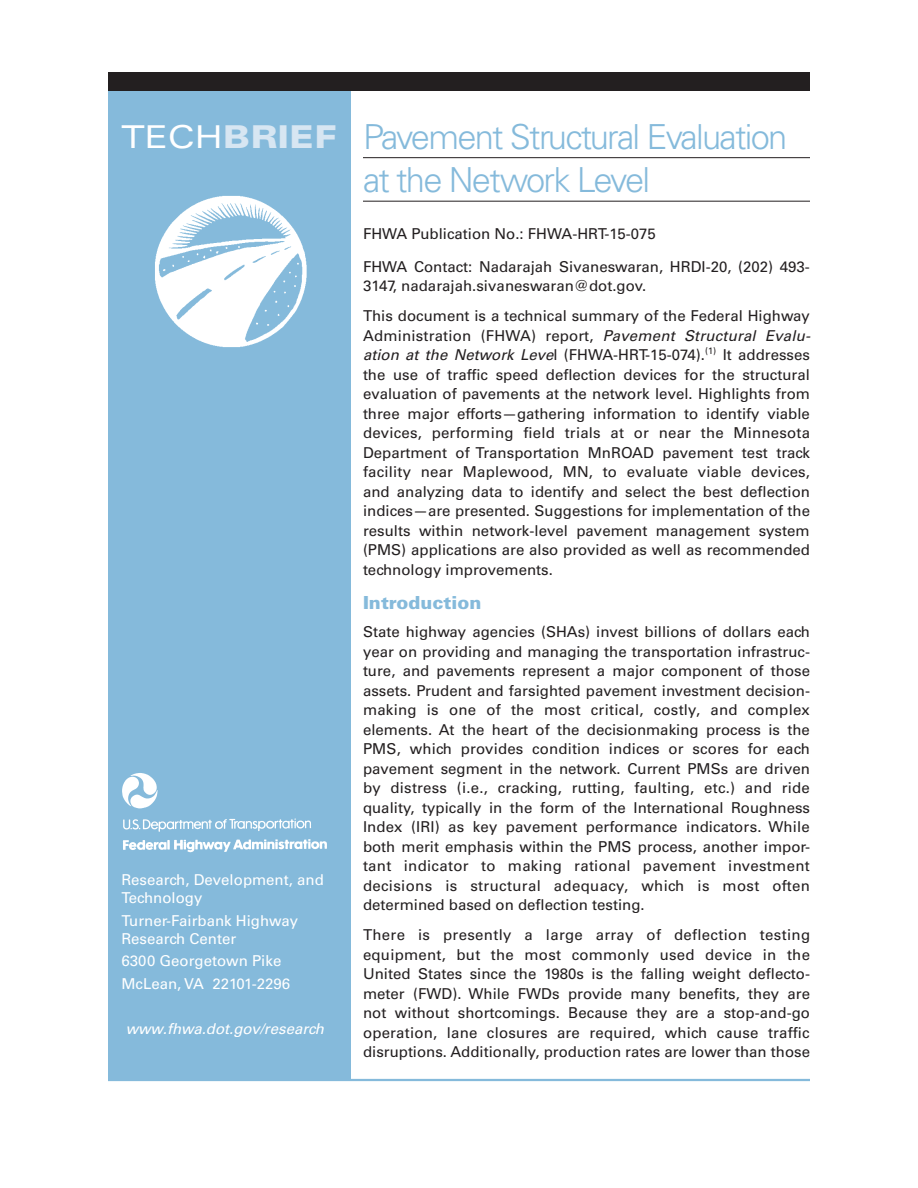
<style>
.page{position:relative;width:918px;height:1188px;background:#fff}
.page>*{position:absolute;margin:0;border:0;box-sizing:border-box;transform-origin:0 0}
.t1{font:300 34.5px/43.5px "Univers LT Std";letter-spacing:-.05em;color:#85badb}
.t2{font:900 18px "Univers LT Std";color:#85badb}
.t3{font:15px/19.5px "Univers LT Std";color:#231f20;text-align:justify}
.t4{font:15px/18px "Univers LT Std";color:#fff}
.t5{font:italic 15px "Univers LT Std";color:#fff}
.t6{font:9.3px "Univers LT Std";color:#231f20}
.s1{font-weight:400;font-stretch:expanded;font-size:31.5px;color:#fff}
.s2{font-weight:900;font-stretch:expanded;font-size:31.5px;color:#d7e6f2}
.s3{font-style:italic}
</style>
<div class="page">
<hr style="left:108px;top:1079px;width:702px;height:2px;background:#85badb">
<div style="left:108px;top:86px;width:243px;height:994px;background:#85badb"></div>
<hr style="left:363px;top:157px;width:447px;height:1px;background:#231f20">
<hr style="left:363px;top:201px;width:447px;height:1px;background:#231f20">
<div style="left:108px;top:72px;width:702px;height:19px;background:#231f20"></div>
<img style="left:122px;top:773px;width:205px;height:80px">
<img style="left:155px;top:195px;width:152px;height:153px">
<h1 class="t1" style="left:363px;top:115px;width:426px;text-indent:-242px"><span class="s1">TECH</span><span class="s2">BRIEF</span> Pavement Structural Evaluation at the Network Level</h1>
<p class="t3" style="left:363px;top:224px;width:294px">FHWA Publication No.: FHWA-HRT-15-075</p>
<p class="t3" style="left:363px;top:257px;width:448px">FHWA Contact: Nadarajah Sivaneswaran, HRDI-20, (202) 493-<br>3147, nadarajah.sivaneswaran@dot.gov.</p>
<p class="t3" style="left:363px;top:306px;width:449px">This document is a technical summary of the Federal Highway Administration (FHWA) report, <span class="s3">Pavement Structural Evalu&shy;ation at the Network Leve</span>l (FHWA-HRT-15-074).</p>
<p class="t6" style="left:705px;top:345px;width:13px">(1)</p>
<p class="t3" style="left:363px;top:345px;width:449px;text-indent:360px">It addresses the use of traffic speed deflection devices for the structural evaluation of pavements at the network level. Highlights from three major efforts—gathering information to identify viable devices, performing field trials at or near the Minnesota Department of Transportation MnROAD pavement test track facility near Maplewood, MN, to evaluate viable devices, and analyzing data to identify and select the best deflection indices—are presented. Suggestions for implementation of the results within network-level pavement management system (PMS) applications are also provided as well as recommended technology improvements.</p>
<p class="t2" style="left:363px;top:591px;width:120px">Introduction</p>
<p class="t3" style="left:363px;top:622px;width:449px">State highway agencies (SHAs) invest billions of dollars each year on providing and managing the transportation infrastruc&shy;ture, and pavements represent a major component of those assets. Prudent and farsighted pavement investment decision&shy;making is one of the most critical, costly, and complex elements. At the heart of the decisionmaking process is the PMS, which provides condition indices or scores for each pavement segment in the network. Current PMSs are driven by distress (i.e., cracking, rutting, faulting, etc.) and ride quality, typically in the form of the International Roughness Index (IRI) as key pavement performance indicators. While both merit emphasis within the PMS process, another impor&shy;tant indicator to making rational pavement investment decisions is structural adequacy, which is most often determined based on deflection testing.</p>
<p class="t3" style="left:363px;top:925px;width:449px">There is presently a large array of deflection testing equipment, but the most commonly used device in the United States since the 1980s is the falling weight deflecto&shy;meter (FWD). While FWDs provide many benefits, they are not without shortcomings. Because they are a stop-and-go operation, lane closures are required, which cause traffic disruptions. Additionally, production rates are lower than those</p>
<p class="t4" style="left:122px;top:871px;width:204px">Research, Development, and<br>Technology</p>
<p class="t4" style="left:122px;top:912px;width:178px">Turner-Fairbank Highway<br>Research Center</p>
<p class="t4" style="left:122px;top:950px;width:170px;line-height:22.5px">6300 Georgetown Pike<br>McLean, VA 22101-2296</p>
<p class="t5" style="left:126px;top:1020px;width:200px">www.fhwa.dot.gov/research</p>
</div>
